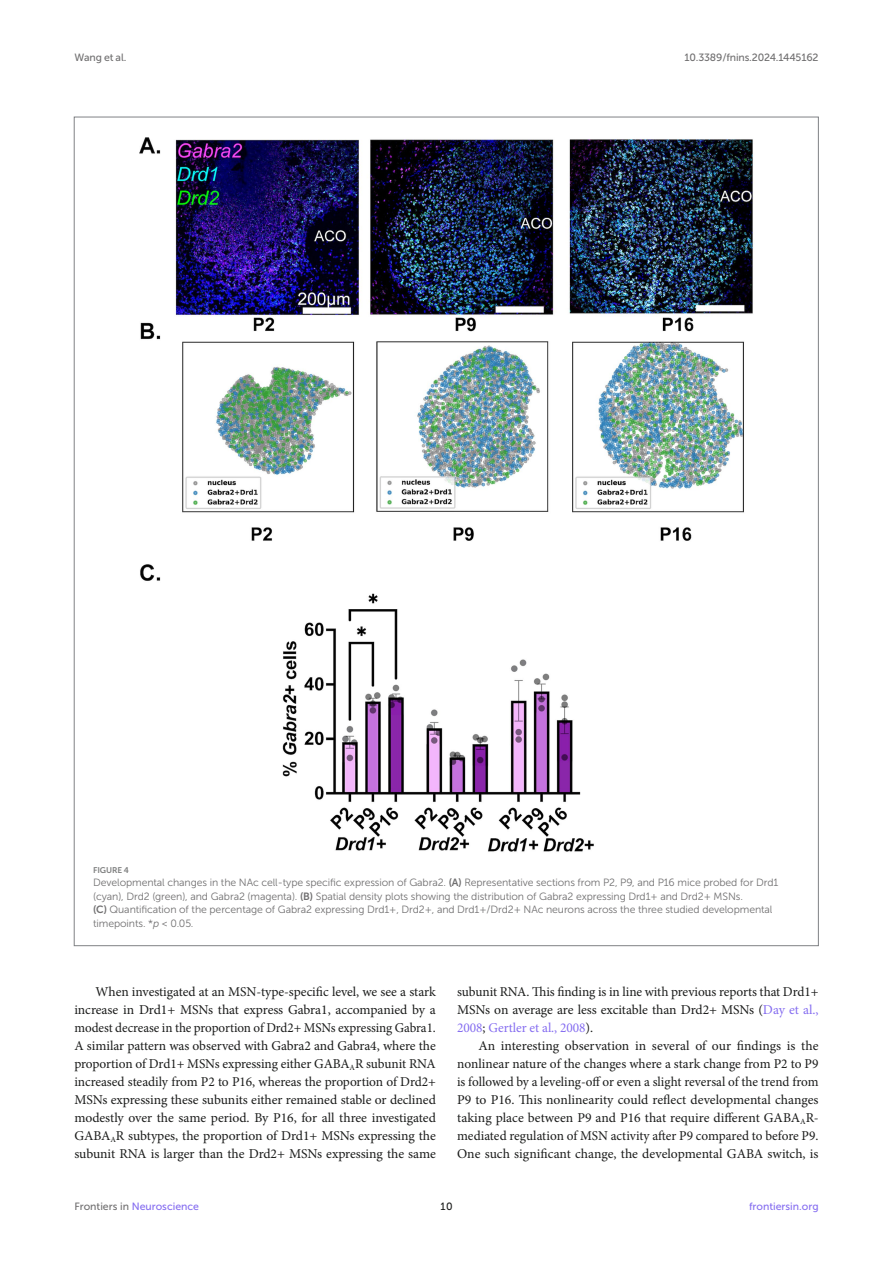
<style>
.page{position:relative;width:893px;height:1263px;background:#fff}
.page>*{position:absolute;margin:0;border:0;box-sizing:border-box;transform-origin:0 0}
.TEXT{font:13.5px/18px "Minion Pro";letter-spacing:-.005em;color:#1b1c1b;text-align:justify}
.FIG_LEG{font:10.5px/13.5px "Museo Sans 300";letter-spacing:-.01em;color:#706f70}
.t1{font:10.5px "Museo Sans 500";color:#856df0}
.t2{font:10.5px "Museo Sans 500";letter-spacing:-.015em;color:#706f70}
.t3{font:10.5px "Museo Sans 500";color:#1b1c1b}
.FIG_HD{font:8.25px "Museo Sans 700";letter-spacing:-.01em;color:#7e7f7f}
.s1{font-family:"Museo Sans 700"}
.s2{font-style:italic}
.s3{color:#856df0}
.s4{color:#706f70}
</style>
<div class="page">
<img style="left:139px;top:137px;width:614px;height:715px">
<p class="t2" style="left:74px;top:51px;width:53px">Wang et al.</p>
<p class="t2" style="left:684px;top:51px;width:135px">10.3389/fnins.2024.1445162</p>
<p class="FIG_HD" style="left:93px;top:865px;width:37px">FIGURE 4</p>
<p class="FIG_LEG" style="left:93px;top:876px;width:687px">Developmental changes in the NAc cell-type specific expression of Gabra2. <span class="s1">(A)</span> Representative sections from P2, P9, and P16 mice probed for Drd1 (cyan), Drd2 (green), and Gabra2 (magenta). <span class="s1">(B)</span> Spatial density plots showing the distribution of Gabra2 expressing Drd1+ and Drd2+ MSNs.<br><span class="s1">(C)</span> Quantification of the percentage of Gabra2 expressing Drd1+, Drd2+, and Drd1+/Drd2+ NAc neurons across the three studied developmental timepoints. *<span class="s2">p</span> &lt; 0.05.</p>
<p class="TEXT" style="left:74px;top:983px;width:363px;text-indent:21px">When investigated at an MSN-type-specific level, we see a stark increase in Drd1+ MSNs that express Gabra1, accompanied by a modest decrease in the proportion of Drd2+ MSNs expressing Gabra1.<br>A similar pattern was observed with Gabra2 and Gabra4, where the proportion of Drd1+ MSNs expressing either GABA<sub>A</sub>R subunit RNA increased steadily from P2 to P16, whereas the proportion of Drd2+ MSNs expressing these subunits either remained stable or declined modestly over the same period. By P16, for all three investigated GABA<sub>A</sub>R subtypes, the proportion of Drd1+ MSNs expressing the subunit RNA is larger than the Drd2+ MSNs expressing the same</p>
<p class="TEXT" style="left:457px;top:983px;width:363px">subunit RNA. This finding is in line with previous reports that Drd1+ MSNs on average are less excitable than Drd2+ MSNs (<span class="s3">Day et al., 2008</span>; <span class="s3">Gertler et al., 2008</span>).</p>
<p class="TEXT" style="left:457px;top:1037px;width:363px;text-indent:21px">An interesting observation in several of our findings is the nonlinear nature of the changes where a stark change from P2 to P9 is followed by a leveling-off or even a slight reversal of the trend from P9 to P16. This nonlinearity could reflect developmental changes taking place between P9 and P16 that require different GABA<sub>A</sub>R&shy;mediated regulation of MSN activity after P9 compared to before P9.<br>One such significant change, the developmental GABA switch, is</p>
<p class="t1" style="left:74px;top:1200px;width:126px"><span class="s4">Frontiers in</span> Neuroscience</p>
<p class="t3" style="left:440px;top:1200px;width:14px">10</p>
<p class="t1" style="left:749px;top:1200px;width:71px">frontiersin.org</p>
</div>
